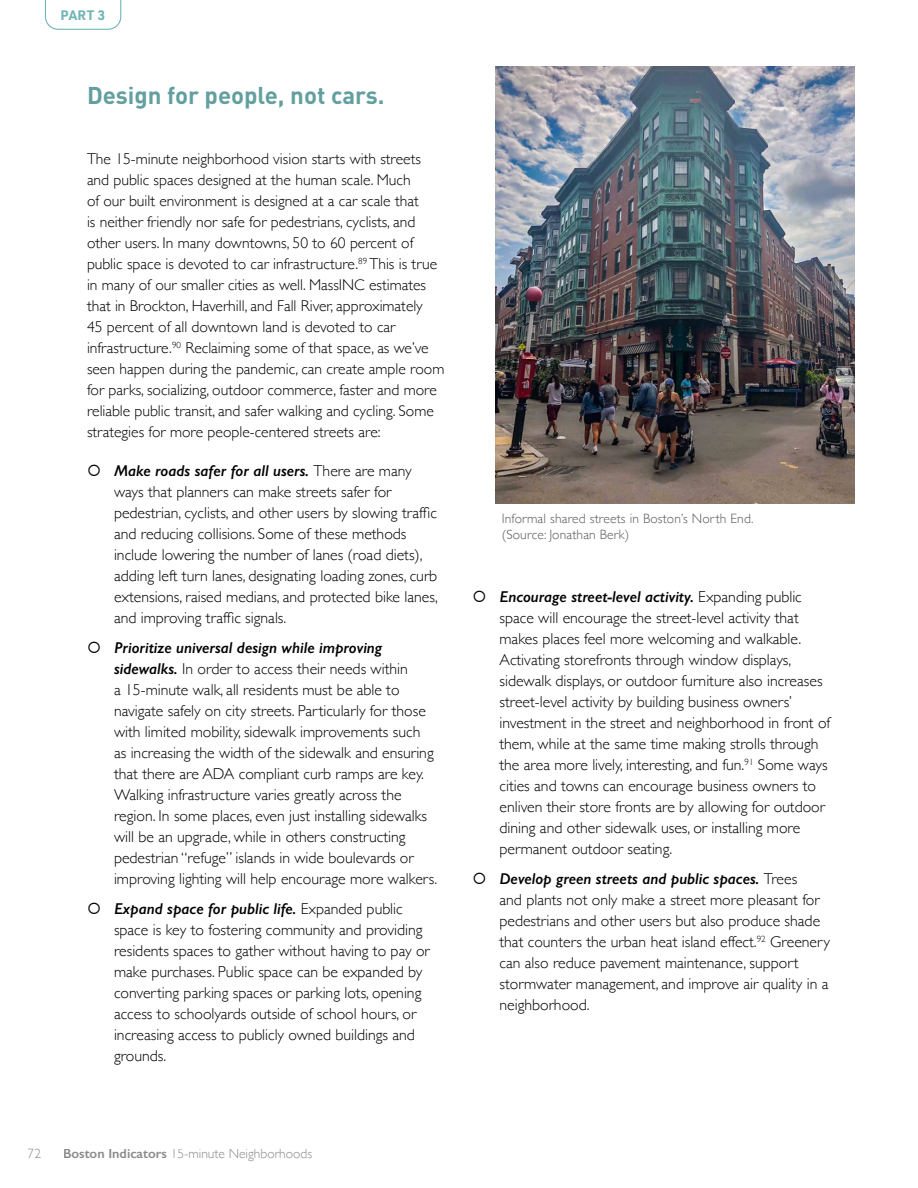
<style>
.page{position:relative;width:918px;height:1188px;background:#fff}
.page>*{position:absolute;margin:0;border:0;box-sizing:border-box;transform-origin:0 0}
.Small_header{font:700 24px "DIN";color:#639f9f}
.t1{font:300 15.75px/21px "Gill Sans";color:#000}
.t2{font:300 15.6px/21px "Gill Sans";color:#000}
.Caption_Main{font:300 13.5px/16.5px "Gill Sans";letter-spacing:.01em;color:#58595b}
.t3{font:300 13.5px "Gill Sans";color:#6d6e71}
.t4{font:700 13.5px "URWDIN";color:#72b5b5}
.s1{font-weight:600;font-style:italic}
.s2{font-weight:600}
</style>
<div class="page">
<svg style="left:45px;top:0;width:76px;height:30px"></svg>
<img style="left:496px;top:66px;width:358px;height:438px">
<p class="t4" style="left:60px;top:6px;width:46px">PART 3</p>
<p class="Small_header" style="left:87px;top:80px;width:299px">Design for people, not cars.</p>
<p class="t2" style="left:87px;top:148px;width:359px">The 15-minute neighborhood vision starts with streets and public spaces designed at the human scale. Much<br>of our built environment is designed at a car scale that<br>is neither friendly nor safe for pedestrians, cyclists, and other users. In many downtowns, 50 to 60 percent of public space is devoted to car infrastructure.<sup>89</sup> This is true in many of our smaller cities as well. MassINC estimates that in Brockton, Haverhill, and Fall River, approximately<br>45 percent of all downtown land is devoted to car infrastructure.<sup>90</sup> Reclaiming some of that space, as we’ve seen happen during the pandemic, can create ample room for parks, socializing, outdoor commerce, faster and more reliable public transit, and safer walking and cycling. Some strategies for more people-centered streets are:</p>
<p class="t1" style="left:114px;top:460px;width:325px"><span class="s1">Make roads safer for all users.</span> There are many ways that planners can make streets safer for pedestrian, cyclists, and other users by slowing traffic and reducing collisions. Some of these methods include lowering the number of lanes (road diets), adding left turn lanes, designating loading zones, curb extensions, raised medians, and protected bike lanes, and improving traffic signals.</p>
<p class="t1" style="left:114px;top:637px;width:325px"><span class="s1">Prioritize universal design while improving sidewalks.</span> In order to access their needs within<br>a 15-minute walk, all residents must be able to navigate safely on city streets. Particularly for those with limited mobility, sidewalk improvements such<br>as increasing the width of the sidewalk and ensuring that there are ADA compliant curb ramps are key.<br>Walking infrastructure varies greatly across the region. In some places, even just installing sidewalks will be an upgrade, while in others constructing pedestrian “refuge” islands in wide boulevards or improving lighting will help encourage more walkers.</p>
<p class="t1" style="left:114px;top:898px;width:317px"><span class="s1">Expand space for public life.</span> Expanded public space is key to fostering community and providing residents spaces to gather without having to pay or make purchases. Public space can be expanded by converting parking spaces or parking lots, opening access to schoolyards outside of school hours, or increasing access to publicly owned buildings and grounds.</p>
<p class="t3" style="left:28px;top:1143px;width:15px">72</p>
<p class="t3" style="left:63px;top:1143px;width:251px"><span class="s2">Boston Indicators</span> 15-minute Neighborhoods</p>
<p class="Caption_Main" style="left:502px;top:509px;width:253px">Informal shared streets in Boston’s North End. (Source: Jonathan Berk)</p>
<p class="t1" style="left:500px;top:586px;width:332px"><span class="s1">Encourage street-level activity.</span> Expanding public space will encourage the street-level activity that makes places feel more welcoming and walkable.<br>Activating storefronts through window displays, sidewalk displays, or outdoor furniture also increases street-level activity by building business owners’ investment in the street and neighborhood in front of them, while at the same time making strolls through the area more lively, interesting, and fun.<sup>91</sup> Some ways cities and towns can encourage business owners to enliven their store fronts are by allowing for outdoor dining and other sidewalk uses, or installing more permanent outdoor seating.</p>
<p class="t1" style="left:500px;top:868px;width:332px"><span class="s1">Develop green streets and public spaces.</span> Trees<br>and plants not only make a street more pleasant for pedestrians and other users but also produce shade that counters the urban heat island effect.<sup>92</sup> Greenery can also reduce pavement maintenance, support stormwater management, and improve air quality in a neighborhood.</p>
</div>
